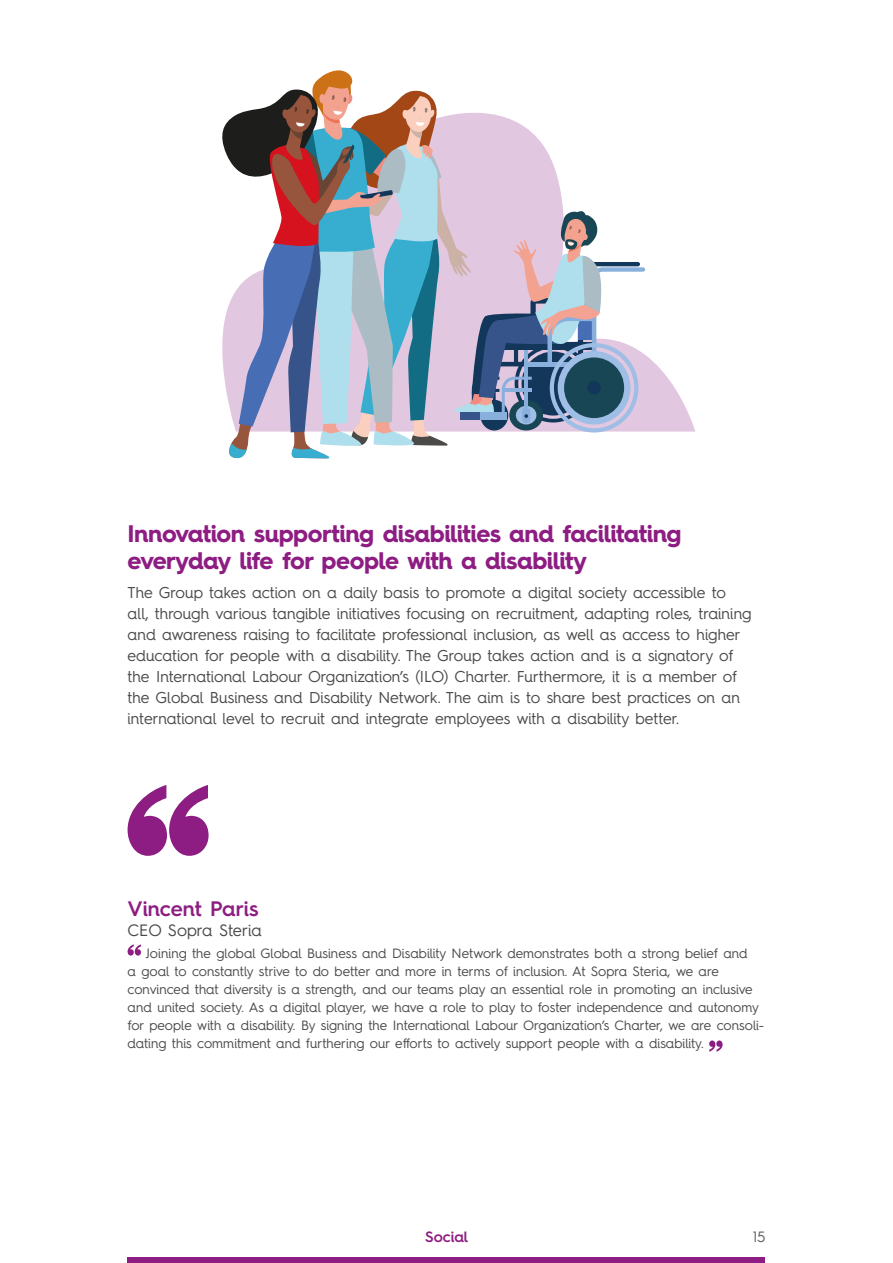
<style>
.page{position:relative;width:893px;height:1263px;background:#fff}
.page>*{position:absolute;margin:0;border:0;box-sizing:border-box;transform-origin:0 0}
.t1{font:700 24px/27px "Hurme Geometric Sans 4";letter-spacing:-.02em;color:#8d1d82}
.t2{font:600 21px "Hurme Geometric Sans 4";letter-spacing:-.005em;color:#8d1d82}
.t3{font:16.5px "Hurme Geometric Sans 4";color:#4a4a49}
.t4{font:15.75px/21px "Hurme Geometric Sans 4";color:#4a4a49}
.t5{font:600 15px "Hurme Geometric Sans 4";color:#8d1d82}
.t6{font:15px "Hurme Geometric Sans 4";color:#646363}
.t7{font:13.5px/18px "Hurme Geometric Sans 4";color:#4a4a49}
</style>
<div class="page">
<div style="left:128px;top:1258px;width:637px;height:5px;background:#8d1d82"></div>
<svg style="left:645px;top:269px;width:50px;height:162px"></svg>
<svg style="left:222px;top:70px;width:423px;height:389px"></svg>
<svg style="left:128px;top:944px;width:13px;height:11px"></svg>
<svg style="left:709px;top:1040px;width:14px;height:12px"></svg>
<svg style="left:128px;top:785px;width:81px;height:71px"></svg>
<h1 class="t1" style="left:128px;top:520px;width:555px">Innovation supporting disabilities and facilitating everyday life for people with a disability</h1>
<p class="t4" style="left:128px;top:582px;width:626px">The Group takes action on a daily basis to promote a digital society accessible to<br>all, through various tangible initiatives focusing on recruitment, adapting roles, training and awareness raising to facilitate professional inclusion, as well as access to higher education for people with a disability. The Group takes action and is a signatory of the International Labour Organization’s (ILO) Charter. Furthermore, it is a member of the Global Business and Disability Network. The aim is to share best practices on an international level to recruit and integrate employees with a disability better.</p>
<h2 class="t2" style="left:128px;top:894px;width:132px">Vincent Paris</h2>
<p class="t3" style="left:128px;top:918px;width:136px">CEO Sopra Steria</p>
<p class="t7" style="left:128px;top:944px;width:638px;text-indent:18px">Joining the global Global Business and Disability Network demonstrates both a strong belief and<br>a goal to constantly strive to do better and more in terms of inclusion. At Sopra Steria, we are convinced that diversity is a strength, and our teams play an essential role in promoting an inclusive and united society. As a digital player, we have a role to play to foster independence and autonomy for people with a disability. By signing the International Labour Organization’s Charter, we are consoli&shy;dating this commitment and furthering our efforts to actively support people with a disability.</p>
<p class="t5" style="left:425px;top:1226px;width:45px">Social</p>
<p class="t6" style="left:753px;top:1226px;width:14px">15</p>
</div>
